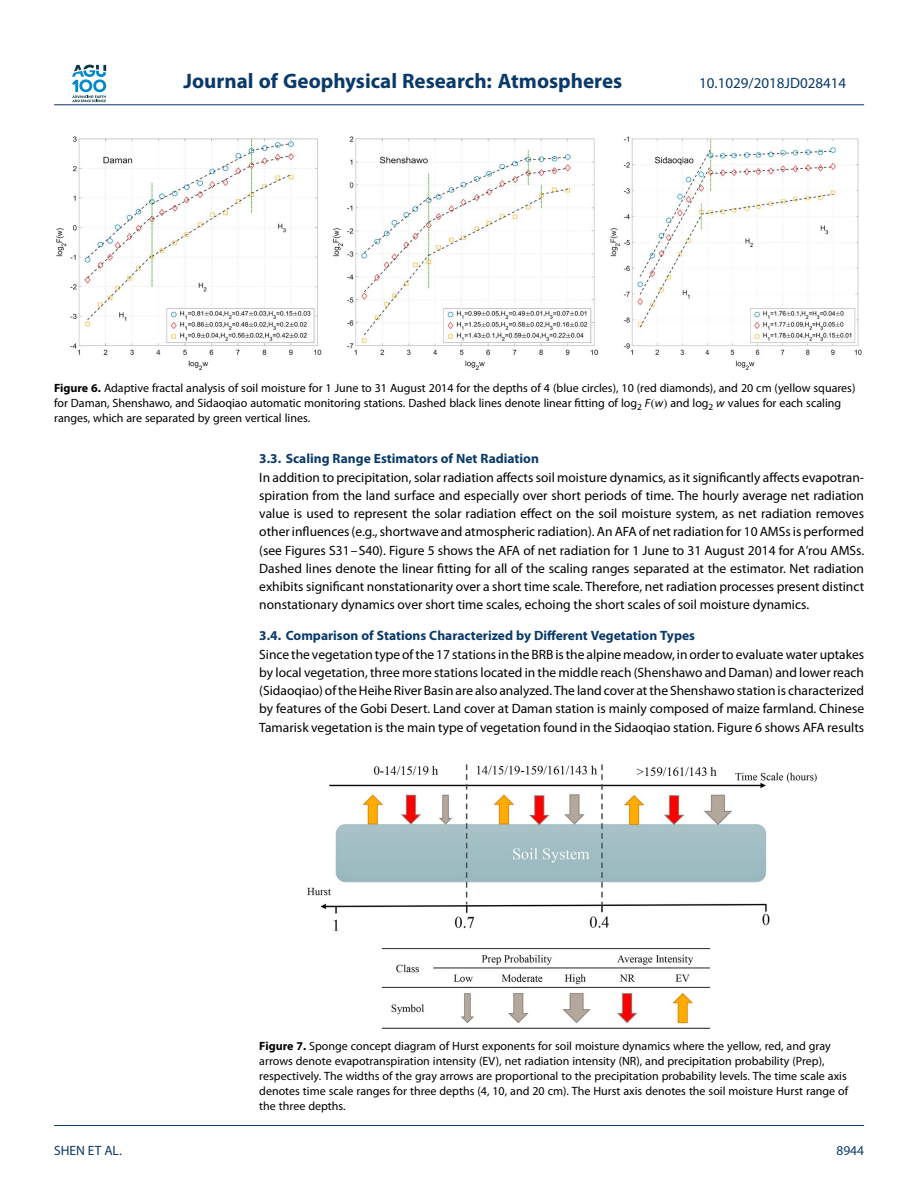
<style>
.page{position:relative;width:918px;height:1188px;background:#fff}
.page>*{position:absolute;margin:0;border:0;box-sizing:border-box;transform-origin:0 0}
.t1{font:700 21px "Myriad Pro";color:#0a3a69}
.t2{font:15px "Myriad Pro";color:#0a3a69}
.t3{font:13.5px/18.3px "Myriad Pro";color:#000;text-align:justify}
.t4{font:700 13.5px "Myriad Pro";color:#0a3a69}
.t5{font:13.5px "Myriad Pro";color:#0a3a69}
.t6{font:12px/15px "Myriad Pro";color:#000}
.s1{font-weight:700}
.s2{font-style:italic}
.s3{font-family:"STIX Math"}
</style>
<div class="page">
<svg style="left:72px;top:65px;width:34px;height:37px"></svg>
<hr style="left:54px;top:104px;width:810px;height:1px;background:#0a3a69">
<img style="left:56px;top:135px;width:806px;height:235px">
<img style="left:307px;top:764px;width:510px;height:265px">
<hr style="left:54px;top:1125px;width:810px;height:1px;background:#0a3a69">
<h1 class="t1" style="left:184px;top:73px;width:440px">Journal of Geophysical Research: Atmospheres</h1>
<p class="t2" style="left:699px;top:78px;width:148px">10.1029/2018JD028414</p>
<p class="t6" style="left:54px;top:381px;width:803px"><span class="s1">Figure 6.</span> Adaptive fractal analysis of soil moisture for 1 June to 31 August 2014 for the depths of 4 (blue circles), 10 (red diamonds), and 20 cm (yellow squares) for Daman, Shenshawo, and Sidaoqiao automatic monitoring stations. Dashed black lines denote linear fitting of log<sub>2</sub> <span class="s2">F</span><span class="s3">(</span><span class="s2">w</span><span class="s3">)</span> and log<sub>2</sub> <span class="s2">w</span> values for each scaling ranges, which are separated by green vertical lines.</p>
<p class="t4" style="left:259px;top:454px;width:281px">3.3. Scaling Range Estimators of Net Radiation</p>
<p class="t3" style="left:259px;top:469px;width:606px">In addition to precipitation, solar radiation affects soil moisture dynamics, as it significantly affects evapotran&shy;spiration from the land surface and especially over short periods of time. The hourly average net radiation value is used to represent the solar radiation effect on the soil moisture system, as net radiation removes other influences (e.g., shortwave and atmospheric radiation). An AFA of net radiation for 10 AMSs is performed (see Figures S31–S40). Figure 5 shows the AFA of net radiation for 1 June to 31 August 2014 for A’rou AMSs.<br>Dashed lines denote the linear fitting for all of the scaling ranges separated at the estimator. Net radiation exhibits significant nonstationarity over a short time scale. Therefore, net radiation processes present distinct nonstationary dynamics over short time scales, echoing the short scales of soil moisture dynamics.</p>
<p class="t4" style="left:259px;top:630px;width:437px">3.4. Comparison of Stations Characterized by Different Vegetation Types</p>
<p class="t3" style="left:259px;top:646px;width:606px">Since the vegetation type of the 17 stations in the BRB is the alpine meadow, in order to evaluate water uptakes by local vegetation, three more stations located in the middle reach (Shenshawo and Daman) and lower reach (Sidaoqiao) of the Heihe River Basin are also analyzed. The land cover at the Shenshawo station is characterized by features of the Gobi Desert. Land cover at Daman station is mainly composed of maize farmland. Chinese Tamarisk vegetation is the main type of vegetation found in the Sidaoqiao station. Figure 6 shows AFA results</p>
<p class="t6" style="left:259px;top:1040px;width:590px"><span class="s1">Figure 7.</span> Sponge concept diagram of Hurst exponents for soil moisture dynamics where the yellow, red, and gray arrows denote evapotranspiration intensity (EV), net radiation intensity (NR), and precipitation probability (Prep), respectively. The widths of the gray arrows are proportional to the precipitation probability levels. The time scale axis denotes time scale ranges for three depths (4, 10, and 20 cm). The Hurst axis denotes the soil moisture Hurst range of the three depths.</p>
<p class="t5" style="left:54px;top:1145px;width:69px">SHEN ET AL.</p>
<p class="t5" style="left:836px;top:1145px;width:29px">8944</p>
</div>
